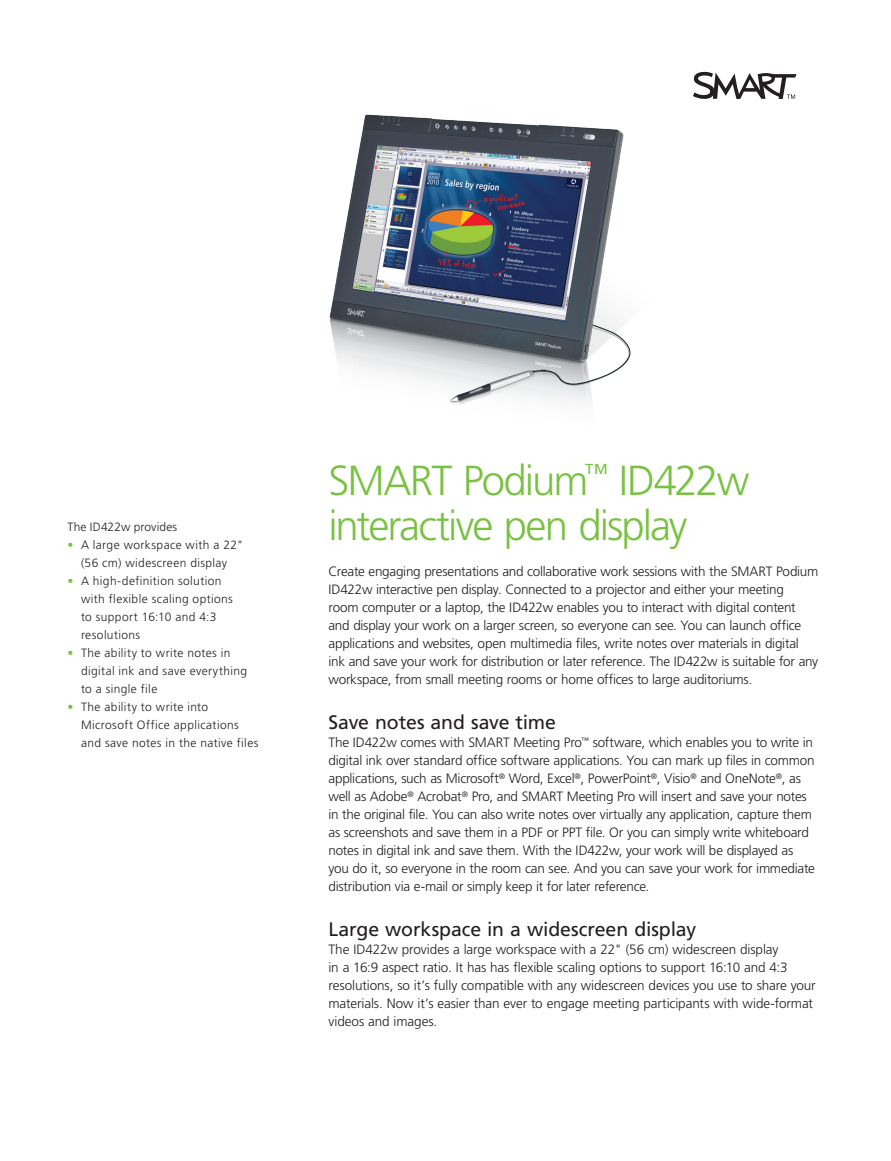
<style>
.page{position:relative;width:891px;height:1161px;background:#fff}
.page>*{position:absolute;margin:0;border:0;box-sizing:border-box;transform-origin:0 0}
.Headline{font:300 42px/45px "Frutiger LT Std";letter-spacing:-.045em;color:#79c142}
.Subhead_1{font:19.5px "Frutiger LT Std";letter-spacing:-.005em;color:#231f20}
.Body_copy_1st_Paragr{font:300 13.5px/18px "Frutiger LT Std";letter-spacing:-.015em;color:#231f20}
.body_copy{font:300 13.5px/18px "Frutiger LT Std";letter-spacing:-.02em;color:#231f20}
.Sidebar_Bullets{font:300 12px/18px "Frutiger LT Std";letter-spacing:.03em;color:#231f20}
.Sidebar_Body_Copy{font:300 12px "Frutiger LT Std";letter-spacing:.01em;color:#231f20}
.s1{color:#79c142}
</style>
<div class="page">
<svg style="left:737px;top:73px;width:59px;height:26px"></svg>
<img style="left:329px;top:71px;width:408px;height:334px">
<p class="Sidebar_Body_Copy" style="left:68px;top:520px;width:111px">The ID422w provides</p>
<p class="Sidebar_Bullets" style="left:68px;top:536px;width:178px;text-align:center"><span class="s1">•</span> A large workspace with a 22" (56 cm) widescreen display</p>
<p class="Sidebar_Bullets" style="left:81px;top:572px;width:153px;text-indent:-14px"><span class="s1">•</span> A high-definition solution with flexible scaling options to support 16:10 and 4:3 resolutions</p>
<p class="Sidebar_Bullets" style="left:81px;top:644px;width:168px;text-indent:-14px"><span class="s1">•</span> The ability to write notes in digital ink and save everything to a single file</p>
<p class="Sidebar_Bullets" style="left:81px;top:698px;width:179px;text-indent:-14px"><span class="s1">•</span> The ability to write into<br>Microsoft Office applications and save notes in the native files</p>
<p class="Headline" style="left:328px;top:459px;width:423px">SMART Podium<sup>™</sup> ID422w interactive pen display</p>
<p class="body_copy" style="left:328px;top:563px;width:491px">Create engaging presentations and collaborative work sessions with the SMART Podium ID422w interactive pen display. Connected to a projector and either your meeting<br>room computer or a laptop, the ID422w enables you to interact with digital content and display your work on a larger screen, so everyone can see. You can launch office applications and websites, open multimedia files, write notes over materials in digital ink and save your work for distribution or later reference. The ID422w is suitable for any workspace, from small meeting rooms or home offices to large auditoriums.</p>
<p class="Subhead_1" style="left:328px;top:711px;width:229px">Save notes and save time</p>
<p class="Body_copy_1st_Paragr" style="left:328px;top:734px;width:488px">The ID422w comes with SMART Meeting Pro<sup>™</sup> software, which enables you to write in digital ink over standard office software applications. You can mark up files in common applications, such as Microsoft<sup>®</sup> Word, Excel<sup>®</sup>, PowerPoint<sup>®</sup>, Visio<sup>®</sup> and OneNote<sup>®</sup>, as well as Adobe<sup>®</sup> Acrobat<sup>®</sup> Pro, and SMART Meeting Pro will insert and save your notes in the original file. You can also write notes over virtually any application, capture them as screenshots and save them in a PDF or PPT file. Or you can simply write whiteboard notes in digital ink and save them. With the ID422w, your work will be displayed as you do it, so everyone in the room can see. And you can save your work for immediate distribution via e-mail or simply keep it for later reference.</p>
<p class="Subhead_1" style="left:328px;top:918px;width:369px">Large workspace in a widescreen display</p>
<p class="Body_copy_1st_Paragr" style="left:328px;top:941px;width:489px">The ID422w provides a large workspace with a 22" (56 cm) widescreen display<br>in a 16:9 aspect ratio. It has has flexible scaling options to support 16:10 and 4:3 resolutions, so it’s fully compatible with any widescreen devices you use to share your materials. Now it’s easier than ever to engage meeting participants with wide-format videos and images.</p>
</div>
